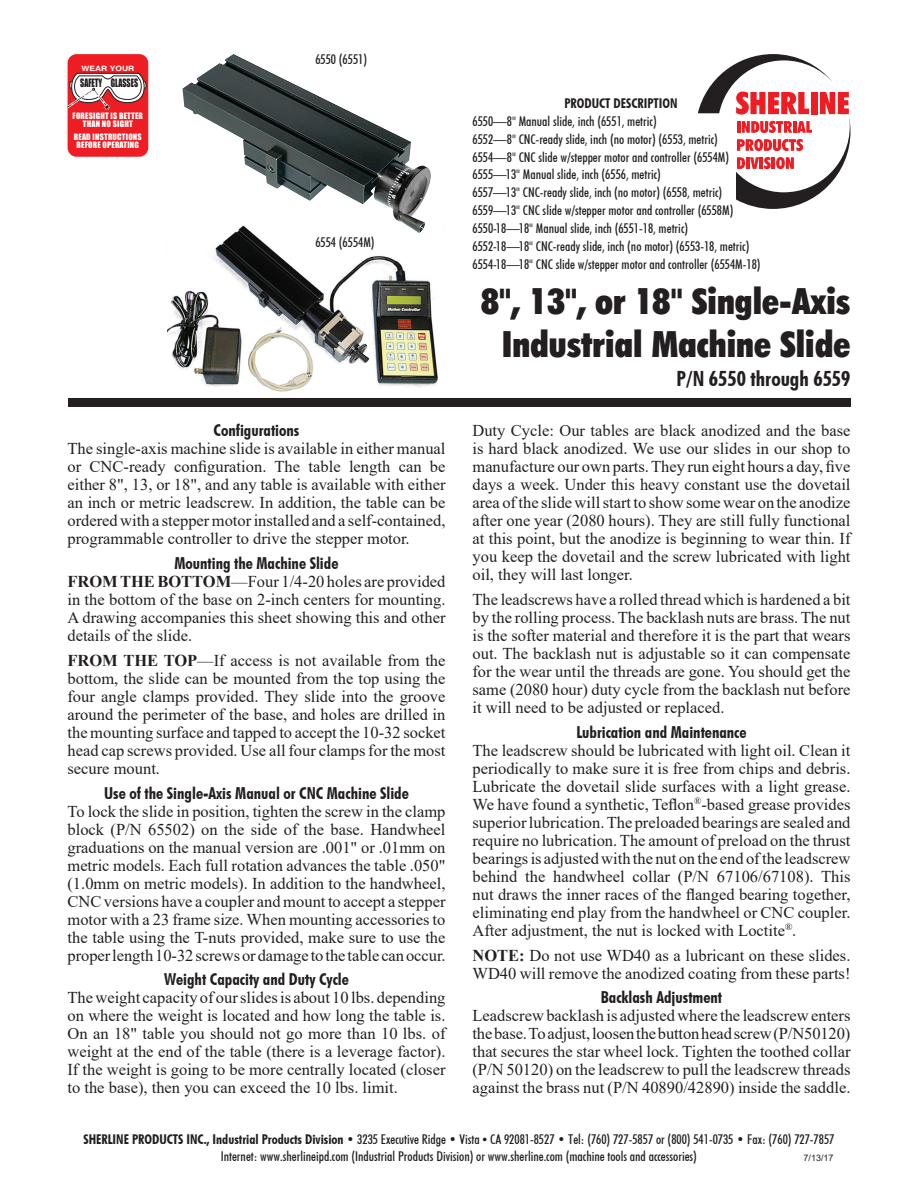
<style>
.page{position:relative;width:918px;height:1188px;background:#fff}
.page>*{position:absolute;margin:0;border:0;box-sizing:border-box;transform-origin:0 0}
.Headline{font:36px/43.2px "Futuri Condensed Extra Bold SWFTE";color:#231f20;text-align:center}
.Subhead_1{font:21px "Futuri Condensed Bold SWFTE";color:#231f20}
.Body_text{font:16.5px/18px "Times New Roman";color:#231f20;text-align:justify}
.Subhead_2{font:16.5px "Futuri Condensed Bold SWFTE";color:#231f20}
.Part_callouts{font:13.5px/16.5px "Futuri Condensed Regular SWFTE";color:#231f20;text-align:center}
.Part_callouts-2{font:13.5px "Futuri Condensed Bold SWFTE";color:#231f20}
.t1{font:10.65px "Impact";color:#231f20;scale:.75 1}
.t2{font:9px "Arial";color:#231f20}
.t3{font:8.1px/8.1px "Impact";letter-spacing:.025em;color:#fff;text-align:center}
.t4{font:700 7.35px "Helvetica";color:#fff;scale:1.17 1}
.s1{font-weight:700}
.s2{font-family:"Futuri Condensed Bold SWFTE"}
.s3{font-family:"Futuri Condensed Extra Bold SWFTE"}
.s4{font-family:"Times"}
</style>
<div class="page">
<img style="left:167px;top:234px;width:271px;height:158px">
<img style="left:183px;top:54px;width:248px;height:180px">
<div style="left:68px;top:54px;width:80px;height:103px;background:#ee1d23;border-radius:9px"></div>
<svg style="left:67px;top:73px;width:80px;height:37px"></svg>
<svg style="left:698px;top:54px;width:152px;height:155px"></svg>
<div style="left:68px;top:398px;width:783px;height:9px;background:#231f20"></div>
<p class="t4" style="left:82px;top:64px;width:47px">WEAR YOUR</p>
<p class="t1" style="left:80px;top:75px;width:79px">SAFETY GLASSES</p>
<p class="t3" style="left:73px;top:112px;width:72px">FORESIGHT IS BETTER<br>THAN NO SIGHT</p>
<p class="t3" style="left:74px;top:133px;width:69px">READ INSTRUCTIONS<br>BEFORE OPERATING</p>
<p class="Part_callouts" style="left:315px;top:51px;width:53px">6550 (6551)</p>
<p class="Part_callouts" style="left:315px;top:233px;width:61px">6554 (6554M)</p>
<p class="Subhead_2" style="left:214px;top:420px;width:87px">Configurations</p>
<p class="Body_text" style="left:68px;top:439px;width:380px">The single-axis machine slide is available in either manual or CNC-ready configuration. The table length can be either 8", 13, or 18", and any table is available with either an inch or metric leadscrew. In addition, the table can be ordered with a stepper motor installed and a self-contained, programmable controller to drive the stepper motor.</p>
<p class="Subhead_2" style="left:175px;top:552px;width:165px">Mounting the Machine Slide</p>
<p class="Body_text" style="left:68px;top:572px;width:380px"><span class="s1">FROM THE BOTTOM</span>—Four 1/4-20 holes are provided in the bottom of the base on 2-inch centers for mounting.<br>A drawing accompanies this sheet showing this and other details of the slide.</p>
<p class="Body_text" style="left:68px;top:651px;width:380px"><span class="s1">FROM THE TOP</span>—If access is not available from the bottom, the slide can be mounted from the top using the four angle clamps provided. They slide into the groove around the perimeter of the base, and holes are drilled in the mounting surface and tapped to accept the 10-32 socket head cap screws provided. Use all four clamps for the most secure mount.</p>
<p class="Subhead_2" style="left:104px;top:782px;width:306px">Use of the Single-Axis Manual or CNC Machine Slide</p>
<p class="Body_text" style="left:68px;top:801px;width:380px">To lock the slide in position, tighten the screw in the clamp block (P/N 65502) on the side of the base. Handwheel graduations on the manual version are .001" or .01mm on metric models. Each full rotation advances the table .050" (1.0mm on metric models). In addition to the handwheel, CNC versions have a coupler and mount to accept a stepper motor with a 23 frame size. When mounting accessories to the table using the T-nuts provided, make sure to use the proper length 10-32 screws or damage to the table can occur.</p>
<p class="Subhead_2" style="left:164px;top:969px;width:186px">Weight Capacity and Duty Cycle</p>
<p class="Body_text" style="left:68px;top:988px;width:380px">The weight capacity of our slides is about 10 lbs. depending on where the weight is located and how long the table is.<br>On an 18" table you should not go more than 10 lbs. of weight at the end of the table (there is a leverage factor).<br>If the weight is going to be more centrally located (closer to the base), then you can exceed the 10 lbs. limit.</p>
<p class="Part_callouts-2" style="left:564px;top:94px;width:115px">PRODUCT DESCRIPTION</p>
<p class="Part_callouts" style="left:472px;top:113px;width:186px">6550—8" Manual slide, inch (6551, metric)</p>
<p class="Part_callouts" style="left:472px;top:131px;width:247px">6552—8" CNC-ready slide, inch (no motor) (6553, metric)</p>
<p class="Part_callouts" style="left:472px;top:148px;width:258px">6554—8" CNC slide w/stepper motor and controller (6554M)</p>
<p class="Part_callouts" style="left:472px;top:166px;width:190px">6555—13" Manual slide, inch (6556, metric)</p>
<p class="Part_callouts" style="left:472px;top:184px;width:251px">6557—13" CNC-ready slide, inch (no motor) (6558, metric)</p>
<p class="Part_callouts" style="left:472px;top:202px;width:262px">6559—13" CNC slide w/stepper motor and controller (6558M)</p>
<p class="Part_callouts" style="left:472px;top:220px;width:217px">6550-18—18" Manual slide, inch (6551-18, metric)</p>
<p class="Part_callouts" style="left:472px;top:238px;width:278px">6552-18—18" CNC-ready slide, inch (no motor) (6553-18, metric)</p>
<p class="Part_callouts" style="left:472px;top:255px;width:290px">6554-18—18" CNC slide w/stepper motor and controller (6554M-18)</p>
<p class="Headline" style="left:481px;top:278px;width:371px">8", 13", or 18" Single-Axis<br>Industrial Machine Slide</p>
<p class="Subhead_1" style="left:677px;top:364px;width:175px">P/N 6550 through 6559</p>
<p class="Body_text" style="left:472px;top:421px;width:380px">Duty Cycle: Our tables are black anodized and the base is hard black anodized. We use our slides in our shop to manufacture our own parts. They run eight hours a day, five days a week. Under this heavy constant use the dovetail area of the slide will start to show some wear on the anodize after one year (2080 hours). They are still fully functional at this point, but the anodize is beginning to wear thin. If you keep the dovetail and the screw lubricated with light oil, they will last longer.</p>
<p class="Body_text" style="left:472px;top:590px;width:380px">The leadscrews have a rolled thread which is hardened a bit by the rolling process. The backlash nuts are brass. The nut is the softer material and therefore it is the part that wears out. The backlash nut is adjustable so it can compensate for the wear until the threads are gone. You should get the same (2080 hour) duty cycle from the backlash nut before it will need to be adjusted or replaced.</p>
<p class="Subhead_2" style="left:576px;top:721px;width:172px">Lubrication and Maintenance</p>
<p class="Body_text" style="left:472px;top:741px;width:380px">The leadscrew should be lubricated with light oil. Clean it periodically to make sure it is free from chips and debris.<br>Lubricate the dovetail slide surfaces with a light grease.<br>We have found a synthetic, Teflon<sup>®</sup>-based grease provides superior lubrication. The preloaded bearings are sealed and require no lubrication. The amount of preload on the thrust bearings is adjusted with the nut on the end of the leadscrew behind the handwheel collar (P/N 67106/67108). This nut draws the inner races of the flanged bearing together, eliminating end play from the handwheel or CNC coupler.<br>After adjustment, the nut is locked with Loctite<sup>®</sup>.</p>
<p class="Body_text" style="left:472px;top:945px;width:380px"><span class="s1">NOTE:</span> Do not use WD40 as a lubricant on these slides.<br>WD40 will remove the anodized coating from these parts!</p>
<p class="Subhead_2" style="left:601px;top:987px;width:123px">Backlash Adjustment</p>
<p class="Body_text" style="left:472px;top:1006px;width:380px">Leadscrew backlash is adjusted where the leadscrew enters the base. To adjust, loosen the button head screw (P/N50120) that secures the star wheel lock. Tighten the toothed collar (P/N 50120) on the leadscrew to pull the leadscrew threads against the brass nut (P/N 40890/42890) inside the saddle.</p>
<p class="Part_callouts" style="left:84px;top:1131px;width:752px"><span class="s2">SHERLINE PRODUCTS INC., Industrial Products Division</span> <span class="s3">•</span> 3235 Executive Ridge <span class="s3">•</span> Vista <span class="s4">•</span> CA 92081-8527 <span class="s3">•</span> Tel: (760) 727-5857 or (800) 541-0735 <span class="s3">•</span> Fax: (760) 727-7857<br>Internet: www.sherlineipd.com (Industrial Products Division) or www.sherline.com (machine tools and accessories)</p>
<p class="t2" style="left:804px;top:1152px;width:32px">7/13/17</p>
</div>
